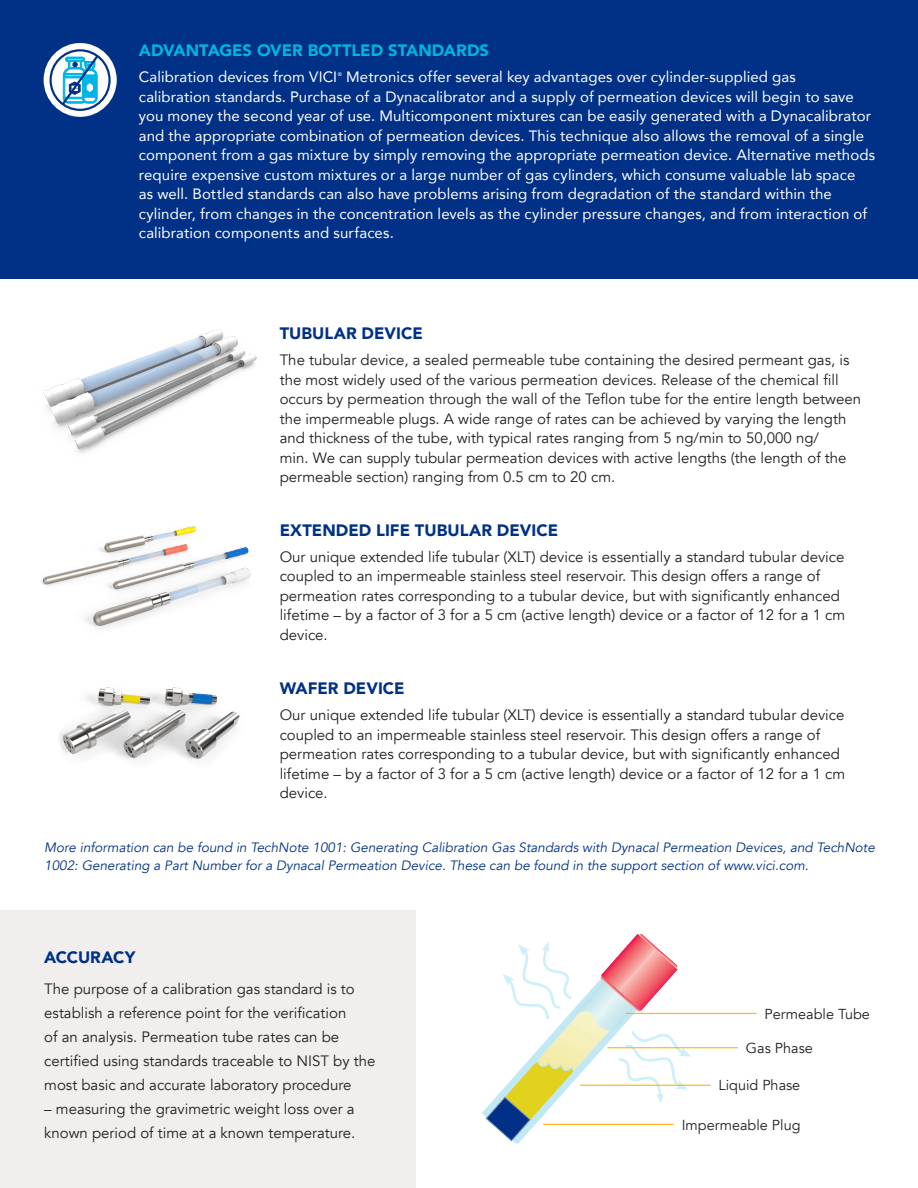
<style>
.page{position:relative;width:918px;height:1188px;background:#fff}
.page>*{position:absolute;margin:0;border:0;box-sizing:border-box;transform-origin:0 0}
.t1{font:900 16.5px "Avenir";color:#003186}
.t2{font:900 16.5px "Avenir";color:#00b4e3}
.Body_Copy{font:15px/19.5px "Avenir";color:#231f20}
.t3{font:15px/19.5px "Avenir";letter-spacing:.01em;color:#fff}
.Body_Copy-2{font:14.4px "Avenir";color:#231f20}
.Body_Copy-3{font:italic 13.5px/18px "Avenir";color:#003186}
.t4{font:5.25px "Avenir";color:#fff}
</style>
<div class="page">
<div style="left:0;top:911px;width:416px;height:277px;background:#f1eeee"></div>
<svg style="left:485px;top:934px;width:206px;height:208px"></svg>
<hr style="left:543px;top:1124px;width:131px;height:1px;background:#ffb620">
<hr style="left:580px;top:1085px;width:131px;height:1px;background:#ffb620">
<hr style="left:607px;top:1047px;width:131px;height:1px;background:#ffb620">
<hr style="left:626px;top:1013px;width:131px;height:1px;background:#ffb620">
<div style="left:0;top:0;width:918px;height:279px;background:#003186"></div>
<svg style="left:44px;top:43px;width:73px;height:74px;background:#e4e9f2"></svg>
<div style="left:50px;top:49px;width:61px;height:62px;border:2px solid #003186;border-radius:50%"></div>
<svg style="left:59px;top:53px;width:42px;height:55px;background:#7bc5e2"></svg>
<img style="left:43px;top:329px;width:214px;height:124px">
<img style="left:41px;top:526px;width:210px;height:103px">
<img style="left:59px;top:687px;width:181px;height:74px">
<p class="t2" style="left:139px;top:36px;width:352px">ADVANTAGES OVER BOTTLED STANDARDS</p>
<p class="t3" style="left:139px;top:67px;width:200px">Calibration devices from VICI</p>
<p class="t4" style="left:338px;top:70px;width:6px">®</p>
<p class="t3" style="left:346px;top:67px;width:451px">Metronics offer several key advantages over cylinder-supplied gas</p>
<p class="t3" style="left:139px;top:86px;width:738px">calibration standards. Purchase of a Dynacalibrator and a supply of permeation devices will begin to save you money the second year of use. Multicomponent mixtures can be easily generated with a Dynacalibrator and the appropriate combination of permeation devices. This technique also allows the removal of a single component from a gas mixture by simply removing the appropriate permeation device. Alternative methods require expensive custom mixtures or a large number of gas cylinders, which consume valuable lab space<br>as well. Bottled standards can also have problems arising from degradation of the standard within the cylinder, from changes in the concentration levels as the cylinder pressure changes, and from interaction of calibration components and surfaces.</p>
<p class="t1" style="left:280px;top:319px;width:145px">TUBULAR DEVICE</p>
<p class="Body_Copy" style="left:280px;top:351px;width:583px">The tubular device, a sealed permeable tube containing the desired permeant gas, is the most widely used of the various permeation devices. Release of the chemical fill occurs by permeation through the wall of the Teflon tube for the entire length between the impermeable plugs. A wide range of rates can be achieved by varying the length and thickness of the tube, with typical rates ranging from 5 ng/min to 50,000 ng/<br>min. We can supply tubular permeation devices with active lengths (the length of the permeable section) ranging from 0.5 cm to 20 cm.</p>
<p class="t1" style="left:280px;top:516px;width:280px">EXTENDED LIFE TUBULAR DEVICE</p>
<p class="Body_Copy" style="left:280px;top:547px;width:567px">Our unique extended life tubular (XLT) device is essentially a standard tubular device coupled to an impermeable stainless steel reservoir. This design offers a range of permeation rates corresponding to a tubular device, but with significantly enhanced lifetime – by a factor of 3 for a 5 cm (active length) device or a factor of 12 for a 1 cm device.</p>
<p class="t1" style="left:280px;top:674px;width:126px">WAFER DEVICE</p>
<p class="Body_Copy" style="left:280px;top:706px;width:567px">Our unique extended life tubular (XLT) device is essentially a standard tubular device coupled to an impermeable stainless steel reservoir. This design offers a range of permeation rates corresponding to a tubular device, but with significantly enhanced lifetime – by a factor of 3 for a 5 cm (active length) device or a factor of 12 for a 1 cm device.</p>
<p class="Body_Copy-3" style="left:44px;top:838px;width:832px">More information can be found in TechNote 1001: Generating Calibration Gas Standards with Dynacal Permeation Devices, and TechNote<br>1002: Generating a Part Number for a Dynacal Permeation Device. These can be found in the support section of www.vici.com.</p>
<p class="t1" style="left:44px;top:944px;width:93px">ACCURACY</p>
<p class="Body_Copy" style="left:44px;top:977px;width:333px;line-height:24px">The purpose of a calibration gas standard is to establish a reference point for the verification<br>of an analysis. Permeation tube rates can be certified using standards traceable to NIST by the most basic and accurate laboratory procedure</p>
<p class="Body_Copy" style="left:44px;top:1097px;width:313px;line-height:24px">– measuring the gravimetric weight loss over a known period of time at a known temperature.</p>
<p class="Body_Copy-2" style="left:765px;top:1005px;width:107px">Permeable Tube</p>
<p class="Body_Copy-2" style="left:746px;top:1039px;width:68px">Gas Phase</p>
<p class="Body_Copy-2" style="left:719px;top:1077px;width:83px">Liquid Phase</p>
<p class="Body_Copy-2" style="left:682px;top:1116px;width:120px">Impermeable Plug</p>
</div>
